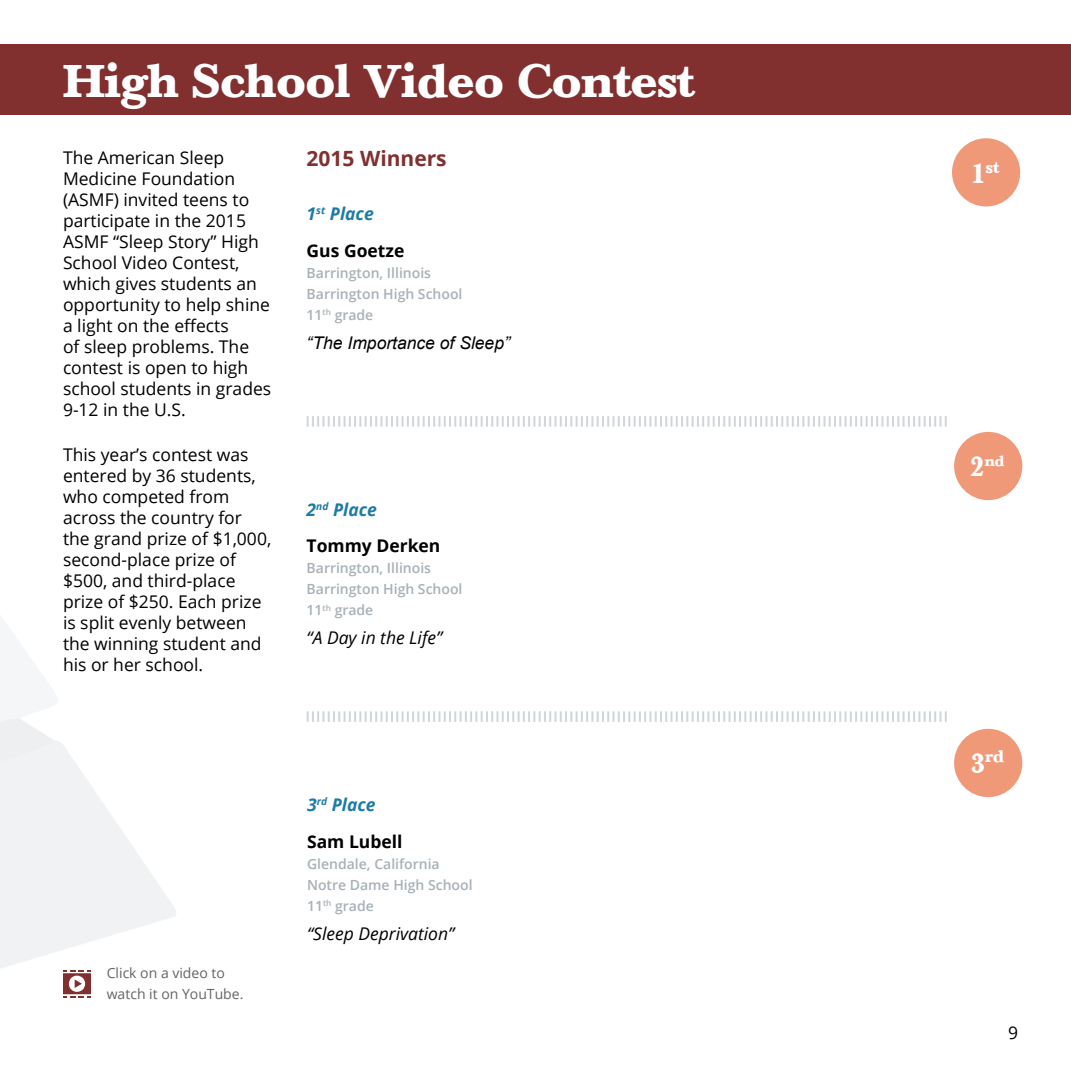
<style>
.page{position:relative;width:1071px;height:1071px;background:#fff}
.page>*{position:absolute;margin:0;border:0;box-sizing:border-box;transform-origin:0 0}
.t1{font:700 45.5px "Baskerville BE";color:#fff}
.t2{font:700 21px "Open Sans";color:#82302f}
.t3{font:17.5px/21px "Open Sans";color:#000}
.t4{font:700 17.5px/36.8px "Open Sans";color:#000}
.t5{font:italic 17.5px "Open Sans";color:#000}
.t6{font:italic 17.5px "Arial";color:#000}
.t7{font:700 16.28px "Baskerville BE";color:#fff}
.t8{font:700 14.35px "Baskerville BE";color:#fff}
.t9{font:600 14px/21px "Open Sans";color:#a7b1b7}
.t10{font:14px/21px "Open Sans";color:#636466}
.s1{font-style:italic;color:#1d7ba5}
.s2{font-size:28px}
</style>
<div class="page">
<div style="left:0;top:44px;width:1071px;height:71px;background:#82302f"></div>
<svg style="left:91px;top:786px;width:85px;height:155px;fill:#f1f2f4"></svg>
<div style="left:949px;top:136px;width:74px;height:73px;background:#ef9978;border-radius:50%"></div>
<div style="left:947px;top:133px;width:79px;height:79px;border:5px solid #fff;border-radius:50%"></div>
<div style="left:951px;top:429px;width:74px;height:74px;background:#ef9978;border-radius:50%"></div>
<div style="left:949px;top:427px;width:79px;height:78px;border:5px solid #fff;border-radius:50%"></div>
<div style="left:951px;top:726px;width:74px;height:74px;background:#ef9978;border-radius:50%"></div>
<div style="left:949px;top:724px;width:79px;height:78px;border:5px solid #fff;border-radius:50%"></div>
<svg style="left:307px;top:416px;width:640px;height:11px"></svg>
<svg style="left:307px;top:711px;width:640px;height:11px"></svg>
<svg style="left:0;top:718px;width:91px;height:280px"></svg>
<h1 class="t1" style="left:63px;top:52px;width:633px">High School Video Contest</h1>
<p class="t3" style="left:63px;top:147px;width:210px">The American Sleep<br>Medicine Foundation (ASMF) invited teens to participate in the 2015<br>ASMF “Sleep Story” High<br>School Video Contest, which gives students an opportunity to help shine a light on the effects<br>of sleep problems. The contest is open to high school students in grades<br>9-12 in the U.S.</p>
<p class="t3" style="left:63px;top:443px;width:210px">This year’s contest was entered by 36 students, who competed from across the country for the grand prize of $1,000, second-place prize of $500, and third-place prize of $250. Each prize is split evenly between the winning student and his or her school.</p>
<p class="t2" style="left:307px;top:143px;width:142px">2015 Winners</p>
<p class="t4" style="left:307px;top:195px;width:99px"><span class="s1">1</span><sup>st</sup> <span class="s1">Place<br></span>Gus Goetze</p>
<p class="t9" style="left:307px;top:262px;width:157px">Barrington, Illinois<br>Barrington High School<br>11<sup>th</sup> grade</p>
<p class="t6" style="left:307px;top:331px;width:205px">“The Importance of Sleep”</p>
<p class="t4" style="left:307px;top:490px;width:135px"><span class="s1">2</span><sup>nd</sup> <span class="s1">Place<br></span>Tommy Derken</p>
<p class="t9" style="left:307px;top:557px;width:157px">Barrington, Illinois<br>Barrington High School<br>11<sup>th</sup> grade</p>
<p class="t5" style="left:307px;top:626px;width:137px">“A Day in the Life”</p>
<p class="t10" style="left:107px;top:962px;width:138px">Click on a video to watch it on YouTube.</p>
<p class="t4" style="left:307px;top:786px;width:97px"><span class="s1">3</span><sup>rd</sup> <span class="s1">Place<br></span>Sam Lubell</p>
<p class="t9" style="left:307px;top:853px;width:167px">Glendale, California<br>Notre Dame High School<br>11<sup>th</sup> grade</p>
<p class="t5" style="left:307px;top:921px;width:149px">“Sleep Deprivation”</p>
<p class="t7" style="left:971px;top:157px;width:29px"><span class="s2">1</span>st</p>
<p class="t8" style="left:970px;top:452px;width:36px"><span class="s2">2</span>nd</p>
<p class="t7" style="left:971px;top:746px;width:35px"><span class="s2">3</span>rd</p>
<p class="t3" style="left:1008px;top:1022px;width:12px">9</p>
</div>
